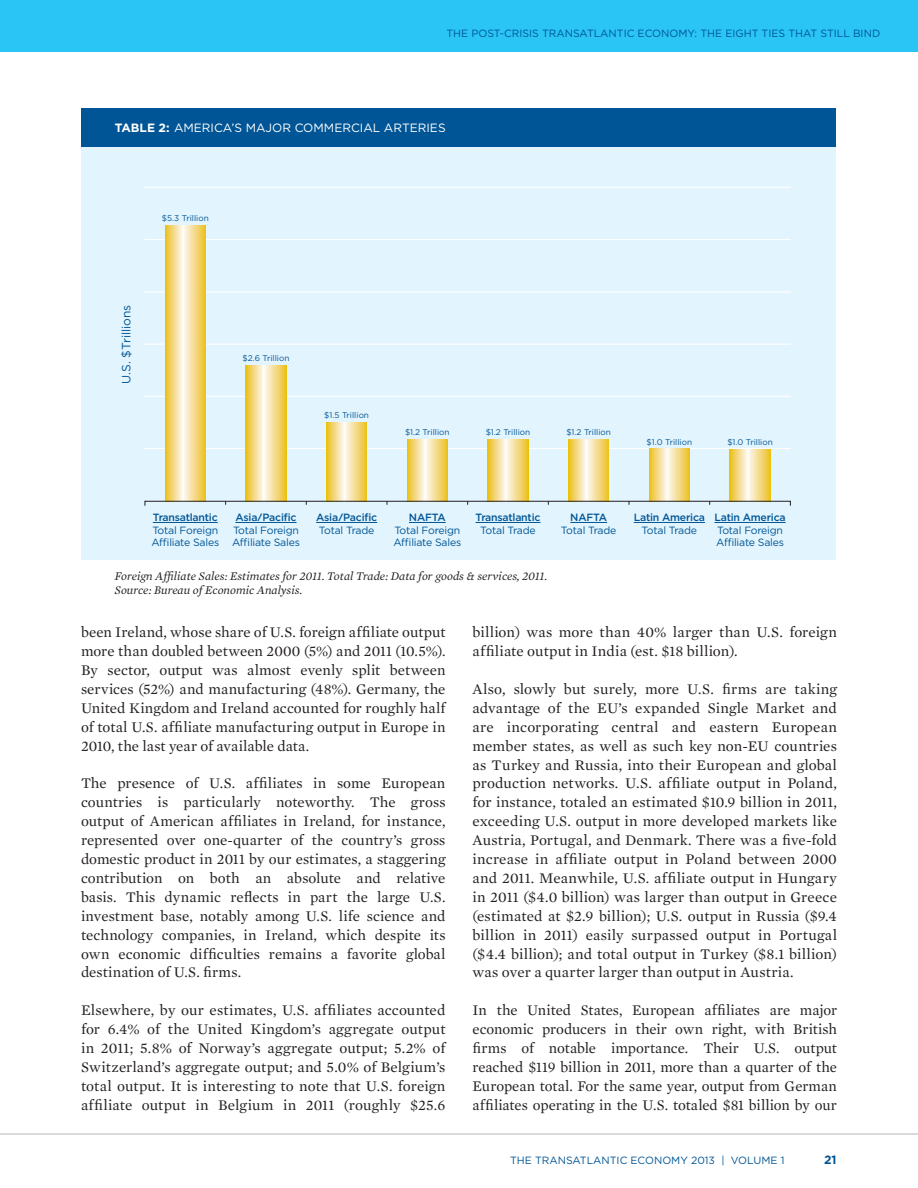
<style>
.page{position:relative;width:918px;height:1188px;background:#fff}
.page>*{position:absolute;margin:0;border:0;box-sizing:border-box;transform-origin:0 0}
.t1{font:15px/18.9px "Mercury Text G1";letter-spacing:.005em;color:#231f20;text-align:justify}
.t2{font:italic 12px/14.4px "Mercury Text G1";color:#231f20}
.t3{font:12px "Gotham";color:#fff}
.t4{font:700 12px "Gotham";color:#fff}
.t5{font:12px "Gotham";color:#005596}
.t6{font:700 12px "Gotham";color:#005596}
.t7{font:10.5px/12.6px "Gotham";letter-spacing:-.02em;color:#005596}
.t8{font:10.5px "Gotham";color:#005596}
.t9{font:500 10.5px "Gotham";letter-spacing:-.02em;color:#005596}
.t10{font:8.25px "Gotham";color:#005596}
.s1{font-weight:400}
</style>
<div class="page">
<hr style="left:0;top:1134px;width:918px;height:1px;background:#b1b4b6">
<div style="left:0;top:0;width:918px;height:52px;background:#2ac5f4"></div>
<div style="left:81px;top:108px;width:754px;height:452px;background:#e2f4fd"></div>
<div style="left:81px;top:108px;width:754px;height:38px;background:#005596"></div>
<hr style="left:145px;top:187px;width:646px;height:1px;background:#fff">
<hr style="left:145px;top:239px;width:646px;height:1px;background:#fff">
<hr style="left:145px;top:291px;width:646px;height:1px;background:#fff">
<hr style="left:145px;top:344px;width:646px;height:1px;background:#fff">
<hr style="left:145px;top:396px;width:646px;height:1px;background:#fff">
<hr style="left:145px;top:448px;width:646px;height:1px;background:#fff">
<svg style="left:165px;top:226px;width:41px;height:275px;background:#f4db89"></svg>
<hr style="left:153px;top:522px;width:65px;height:1px;background:#005596">
<svg style="left:246px;top:366px;width:40px;height:135px;background:#f4dc8c"></svg>
<hr style="left:235px;top:522px;width:62px;height:1px;background:#005596">
<svg style="left:326px;top:423px;width:41px;height:78px;background:#f4db89"></svg>
<hr style="left:316px;top:522px;width:61px;height:1px;background:#005596">
<svg style="left:407px;top:439px;width:41px;height:62px;background:#f4db89"></svg>
<hr style="left:409px;top:522px;width:37px;height:1px;background:#005596">
<svg style="left:488px;top:439px;width:40px;height:62px;background:#f4db8c"></svg>
<hr style="left:476px;top:522px;width:64px;height:1px;background:#005596">
<svg style="left:568px;top:439px;width:41px;height:62px;background:#f4db89"></svg>
<hr style="left:570px;top:522px;width:37px;height:1px;background:#005596">
<svg style="left:649px;top:449px;width:41px;height:52px;background:#f3db89"></svg>
<hr style="left:634px;top:522px;width:71px;height:1px;background:#005596">
<svg style="left:730px;top:449px;width:40px;height:52px;background:#f4db8c"></svg>
<hr style="left:714px;top:522px;width:72px;height:1px;background:#005596">
<div style="left:145px;top:501px;width:646px;height:5px;border:1px solid #231f20"></div>
<p class="t8" style="left:447px;top:27px;width:435px">The Post-Crisis Transatlantic Economy: The Eight Ties that Still Bind</p>
<p class="t4" style="left:115px;top:120px;width:88px">Table 2: <span class="s1">America</span></p>
<p class="t3" style="left:231px;top:120px;width:24px">’s Major</p>
<p class="t3" style="left:295px;top:120px;width:49px">Commercial</p>
<p class="t3" style="left:384px;top:120px;width:18px">Arteries</p>
<p class="t10" style="left:162px;top:213px;width:48px">$5.3 Trillion</p>
<p class="t5" style="left:119px;top:384px;width:81px;rotate:-90deg">U.S. $Trillions</p>
<p class="t10" style="left:242px;top:353px;width:49px">$2.6 Trillion</p>
<p class="t10" style="left:324px;top:411px;width:46px">$1.5 Trillion</p>
<p class="t10" style="left:405px;top:427px;width:46px">$1.2 Trillion</p>
<p class="t10" style="left:486px;top:427px;width:46px">$1.2 Trillion</p>
<p class="t10" style="left:566px;top:427px;width:46px">$1.2 Trillion</p>
<p class="t10" style="left:647px;top:437px;width:47px">$1.0 Trillion</p>
<p class="t10" style="left:727px;top:437px;width:47px">$1.0 Trillion</p>
<p class="t9" style="left:153px;top:511px;width:66px">Transatlantic</p>
<p class="t7" style="left:151px;top:524px;width:69px">Total Foreign<br>Affiliate Sales</p>
<p class="t9" style="left:235px;top:511px;width:63px">Asia/Pacific</p>
<p class="t7" style="left:232px;top:524px;width:69px">Total Foreign<br>Affiliate Sales</p>
<p class="t9" style="left:316px;top:511px;width:63px">Asia/Pacific</p>
<p class="t7" style="left:319px;top:524px;width:57px">Total Trade</p>
<p class="t9" style="left:409px;top:511px;width:38px">NA FTA</p>
<p class="t7" style="left:393px;top:524px;width:69px">Total Foreign<br>Affiliate Sales</p>
<p class="t9" style="left:476px;top:511px;width:66px">Transatlantic</p>
<p class="t7" style="left:480px;top:524px;width:57px">Total Trade</p>
<p class="t9" style="left:570px;top:511px;width:38px">NA FTA</p>
<p class="t7" style="left:561px;top:524px;width:57px">Total Trade</p>
<p class="t9" style="left:634px;top:511px;width:73px">Latin America</p>
<p class="t7" style="left:642px;top:524px;width:57px">Total Trade</p>
<p class="t9" style="left:714px;top:511px;width:73px">Latin America</p>
<p class="t7" style="left:716px;top:524px;width:69px">Total Foreign<br>Affiliate Sales</p>
<p class="t2" style="left:115px;top:568px;width:434px">Foreign Affiliate Sales: Estimates for 2011. Total Trade: Data for goods &amp; services, 2011.<br>Source: Bureau of Economic Analysis.</p>
<p class="t1" style="left:81px;top:622px;width:366px">been Ireland, whose share of U.S. foreign affiliate output more than doubled between 2000 (5%) and 2011 (10.5%).<br>By sector, output was almost evenly split between services (52%) and manufacturing (48%). Germany, the United Kingdom and Ireland accounted for roughly half of total U.S. affiliate manufacturing output in Europe in 2010, the last year of available data.</p>
<p class="t1" style="left:81px;top:774px;width:366px">The presence of U.S. affiliates in some European countries is particularly noteworthy. The gross output of American affiliates in Ireland, for instance, represented over one-quarter of the country’s gross domestic product in 2011 by our estimates, a staggering contribution on both an absolute and relative basis. This dynamic reflects in part the large U.S. investment base, notably among U.S. life science and technology companies, in Ireland, which despite its own economic difficulties remains a favorite global destination of U.S. firms.</p>
<p class="t1" style="left:81px;top:1000px;width:366px">Elsewhere, by our estimates, U.S. affiliates accounted for 6.4% of the United Kingdom’s aggregate output in 2011; 5.8% of Norway’s aggregate output; 5.2% of Switzerland’s aggregate output; and 5.0% of Belgium’s total output. It is interesting to note that U.S. foreign affiliate output in Belgium in 2011 (roughly $25.6</p>
<p class="t1" style="left:473px;top:622px;width:366px">billion) was more than 40% larger than U.S. foreign affiliate output in India (est. $18 billion).</p>
<p class="t1" style="left:473px;top:679px;width:366px">Also, slowly but surely, more U.S. firms are taking advantage of the EU’s expanded Single Market and are incorporating central and eastern European member states, as well as such key non-EU countries as Turkey and Russia, into their European and global production networks. U.S. affiliate output in Poland, for instance, totaled an estimated $10.9 billion in 2011, exceeding U.S. output in more developed markets like Austria, Portugal, and Denmark. There was a five-fold increase in affiliate output in Poland between 2000 and 2011. Meanwhile, U.S. affiliate output in Hungary in 2011 ($4.0 billion) was larger than output in Greece (estimated at $2.9 billion); U.S. output in Russia ($9.4 billion in 2011) easily surpassed output in Portugal ($4.4 billion); and total output in Turkey ($8.1 billion) was over a quarter larger than output in Austria.</p>
<p class="t1" style="left:472px;top:1000px;width:366px">In the United States, European affiliates are major economic producers in their own right, with British firms of notable importance. Their U.S. output reached $119 billion in 2011, more than a quarter of the European total. For the same year, output from German affiliates operating in the U.S. totaled $81 billion by our</p>
<p class="t8" style="left:510px;top:1154px;width:276px">the transatlantic economy 2013 | volume 1</p>
<p class="t6" style="left:824px;top:1153px;width:14px">21</p>
</div>
